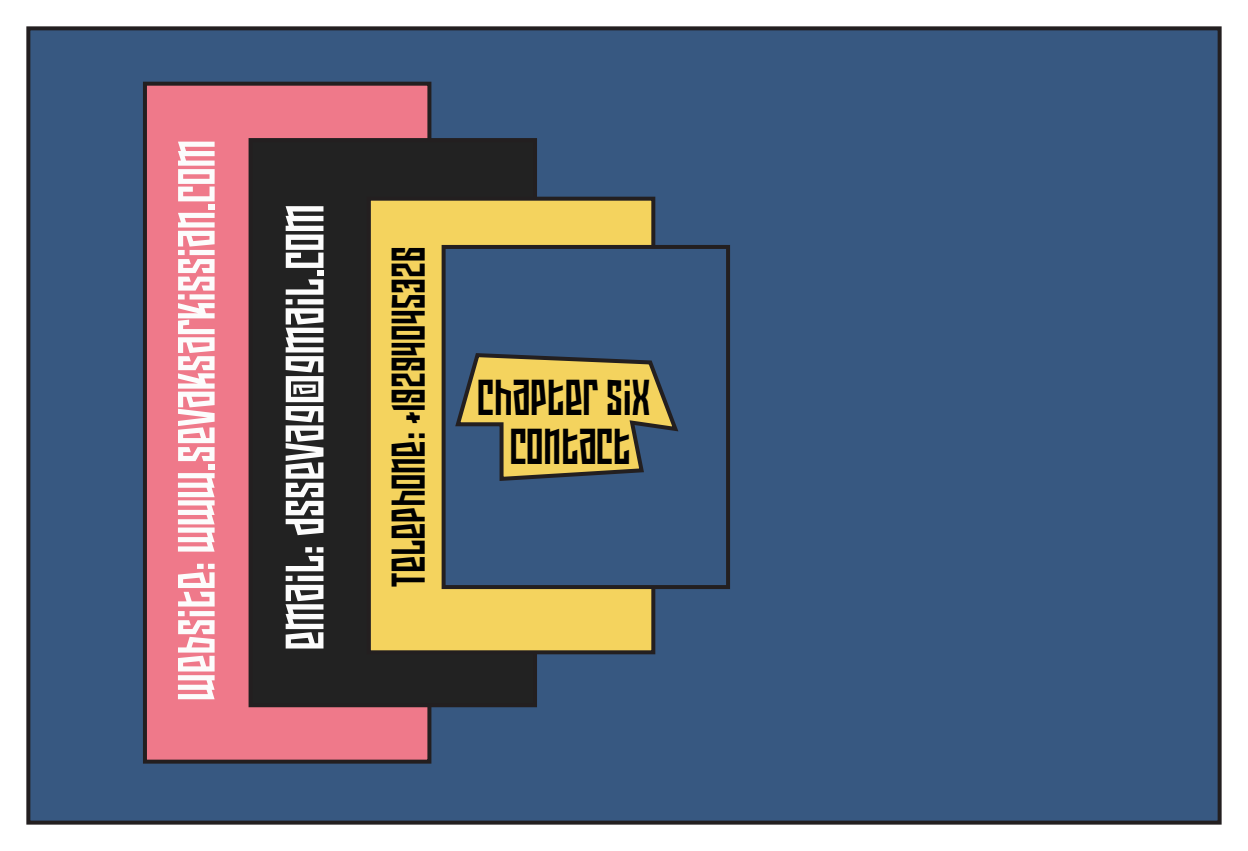
<style>
.page{position:relative;width:1248px;height:851px;background:#fff}
.page>*{position:absolute;margin:0;border:0;box-sizing:border-box;transform-origin:0 0}
.t1{font:52px "Armor Piercing 20 BB";color:#fcfcfc}
.t2{font:50.4px "Armor Piercing 20 BB";color:#fcfcfc}
.t3{font:48px/49.4px "Armor Piercing 20 BB";color:#000;text-align:center}
.t4{font:45px "Armor Piercing 20 BB";color:#000}
</style>
<div class="page">
<div style="left:26px;top:26px;width:1195px;height:798px;background:#375881;border:4px solid #231f20"></div>
<div style="left:143px;top:82px;width:288px;height:681px;background:#ef798a;border:4px solid #231f20"></div>
<div style="left:248px;top:138px;width:289px;height:569px;background:#222;border:4px solid #231f20"></div>
<div style="left:367px;top:197px;width:288px;height:457px;background:#f4d35e;border:4px solid #231f20"></div>
<div style="left:441px;top:245px;width:289px;height:344px;background:#375881;border:4px solid #231f20"></div>
<svg style="left:455px;top:353px;width:224px;height:128px"></svg>
<p class="t2" style="left:174px;top:700px;width:562px;rotate:-90deg">WEBSITE: WWW.SEVAKSARKISSIAN.COM</p>
<p class="t1" style="left:281px;top:650px;width:447px;rotate:-90deg">EMAIL: DSSEVAG@GMAIL.COM</p>
<p class="t4" style="left:388px;top:587px;width:341px;rotate:-90deg">TELEPHONE: +19294045326</p>
<p class="t3" style="left:477px;top:373px;width:174px">CHAPTER SIX<br>CONTACT</p>
</div>
